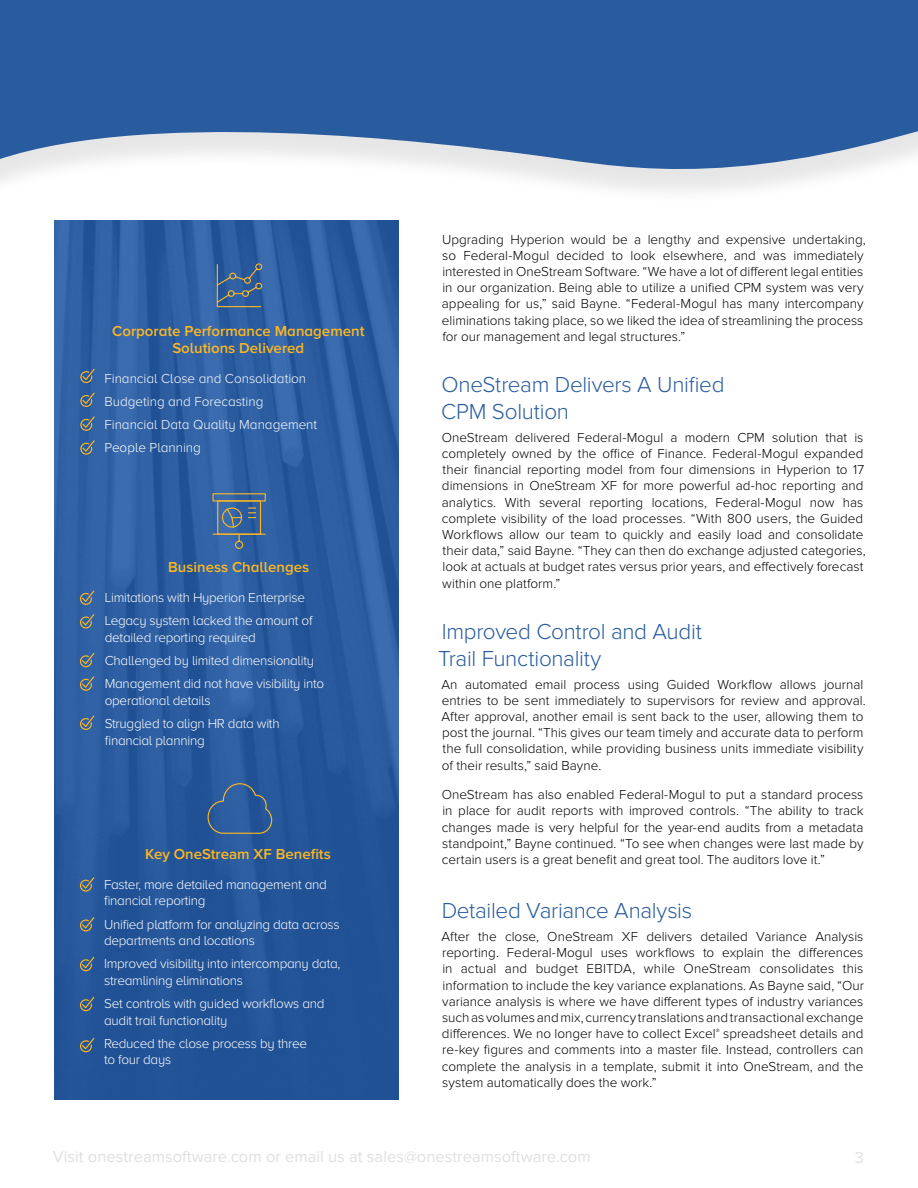
<style>
.page{position:relative;width:918px;height:1188px;background:#fff}
.page>*{position:absolute;margin:0;border:0;box-sizing:border-box;transform-origin:0 0}
.t1{font:300 22.5px/27px "Proxima Nova";letter-spacing:-.015em;color:#285c9f}
.t2{font:16.5px "Proxima Nova";color:#e1dfdf}
.t3{font:600 15px/16.5px "Proxima Nova A";color:#fdb721;text-align:center}
.t4{font:600 15px "Proxima Nova";color:#fdb721}
.t5{font:300 13.5px/16.2px "Proxima Nova";color:#000}
.t6{font:300 13.5px/16.5px "Proxima Nova A";letter-spacing:-.02em;color:#fff}
.t7{font:300 13.5px/23.2px "Proxima Nova A";color:#fff}
</style>
<div class="page">
<svg style="left:0;top:0;width:918px;height:191px;background:#557eb1"></svg>
<img style="left:54px;top:220px;width:345px;height:879px">
<svg style="left:216px;top:263px;width:47px;height:45px;background:#47678c"></svg>
<svg style="left:80px;top:369px;width:15px;height:14px"></svg>
<svg style="left:80px;top:393px;width:15px;height:14px"></svg>
<svg style="left:80px;top:416px;width:15px;height:15px"></svg>
<svg style="left:80px;top:440px;width:15px;height:15px"></svg>
<svg style="left:80px;top:676px;width:14px;height:15px"></svg>
<svg style="left:80px;top:653px;width:14px;height:14px"></svg>
<svg style="left:80px;top:614px;width:14px;height:15px"></svg>
<svg style="left:80px;top:590px;width:14px;height:15px"></svg>
<svg style="left:80px;top:716px;width:14px;height:14px"></svg>
<div style="left:212px;top:493px;width:54px;height:9px;border:1px solid #fdb721"></div>
<hr style="left:213px;top:534px;width:52px;height:1px;background:#fdb721">
<svg style="left:217px;top:500px;width:45px;height:50px;background:#53708f"></svg>
<svg style="left:80px;top:877px;width:14px;height:15px"></svg>
<svg style="left:80px;top:917px;width:14px;height:15px"></svg>
<svg style="left:80px;top:997px;width:14px;height:14px"></svg>
<svg style="left:80px;top:1038px;width:14px;height:14px"></svg>
<svg style="left:80px;top:957px;width:14px;height:14px"></svg>
<svg style="left:207px;top:783px;width:66px;height:51px;background:#355f94"></svg>
<p class="t3" style="left:112px;top:323px;width:254px">Corporate Performance Management<br>Solutions Delivered</p>
<p class="t7" style="left:104px;top:366px;width:214px">Financial Close and Consolidation<br>Budgeting and Forecasting<br>Financial Data Quality Management<br>People Planning</p>
<p class="t3" style="left:168px;top:559px;width:142px">Business Challenges</p>
<p class="t6" style="left:105px;top:586px;width:209px;line-height:23.2px">Limitations with Hyperion Enterprise<br>Legacy system lacked the amount of</p>
<p class="t6" style="left:105px;top:626px;width:221px;line-height:23.2px">detailed reporting required<br>Challenged by limited dimensionality<br>Management did not have visibility into</p>
<p class="t6" style="left:105px;top:689px;width:176px;line-height:23.2px">operational details<br>Struggled to align HR data with</p>
<p class="t6" style="left:105px;top:732px;width:101px">financial planning</p>
<p class="t4" style="left:145px;top:845px;width:187px">Key OneStream XF Benefits</p>
<p class="t6" style="left:104px;top:876px;width:224px">Faster, more detailed management and financial reporting</p>
<p class="t6" style="left:104px;top:916px;width:237px">Unified platform for analyzing data across departments and locations</p>
<p class="t6" style="left:104px;top:955px;width:238px">Improved visibility into intercompany data, streamlining eliminations</p>
<p class="t6" style="left:104px;top:995px;width:222px">Set controls with guided workflows and audit trail functionality</p>
<p class="t6" style="left:104px;top:1035px;width:205px">Reduced the close process by three to four days</p>
<p class="t5" style="left:442px;top:231px;width:425px">Upgrading Hyperion would be a lengthy and expensive undertaking, so Federal-Mogul decided to look elsewhere, and was immediately interested in OneStream Software. “We have a lot of different legal entities in our organization. Being able to utilize a unified CPM system was very appealing for us,” said Bayne. “Federal-Mogul has many intercompany eliminations taking place, so we liked the idea of streamlining the process for our management and legal structures.”</p>
<h1 class="t1" style="left:441px;top:371px;width:285px">OneStream Delivers A Unified<br>CPM Solution</h1>
<p class="t5" style="left:442px;top:429px;width:426px">OneStream delivered Federal-Mogul a modern CPM solution that is completely owned by the office of Finance. Federal-Mogul expanded their financial reporting model from four dimensions in Hyperion to 17 dimensions in OneStream XF for more powerful ad-hoc reporting and analytics. With several reporting locations, Federal-Mogul now has complete visibility of the load processes. “With 800 users, the Guided Workflows allow our team to quickly and easily load and consolidate their data,” said Bayne. “They can then do exchange adjusted categories, look at actuals at budget rates versus prior years, and effectively forecast within one platform.”</p>
<h1 class="t1" style="left:438px;top:618px;width:265px">Improved Control and Audit<br>Trail Functionality</h1>
<p class="t5" style="left:441px;top:676px;width:426px">An automated email process using Guided Workflow allows journal entries to be sent immediately to supervisors for review and approval.<br>After approval, another email is sent back to the user, allowing them to post the journal. “This gives our team timely and accurate data to perform the full consolidation, while providing business units immediate visibility of their results,” said Bayne.</p>
<p class="t5" style="left:442px;top:787px;width:424px;text-align:justify">OneStream has also enabled Federal-Mogul to put a standard process in place for audit reports with improved controls. “The ability to track changes made is very helpful for the year-end audits from a metadata standpoint,” Bayne continued. “To see when changes were last made by certain users is a great benefit and great tool. The auditors love it.”</p>
<h1 class="t1" style="left:442px;top:897px;width:252px">Detailed Variance Analysis</h1>
<p class="t5" style="left:441px;top:929px;width:424px;text-align:justify">After the close, OneStream XF delivers detailed Variance Analysis reporting. Federal-Mogul uses workflows to explain the differences in actual and budget EBITDA, while OneStream consolidates this information to include the key variance explanations. As Bayne said, “Our variance analysis is where we have different types of industry variances such as volumes and mix, currency translations and transactional exchange differences. We no longer have to collect Excel<sup>®</sup> spreadsheet details and re-key figures and comments into a master file. Instead, controllers can complete the analysis in a template, submit it into OneStream, and the system automatically does the work.”</p>
<p class="t2" style="left:53px;top:1147px;width:539px">Visit onestreamsoftware.com or email us at sales@onestreamsoftware.com</p>
<p class="t2" style="left:855px;top:1148px;width:11px">3</p>
</div>
